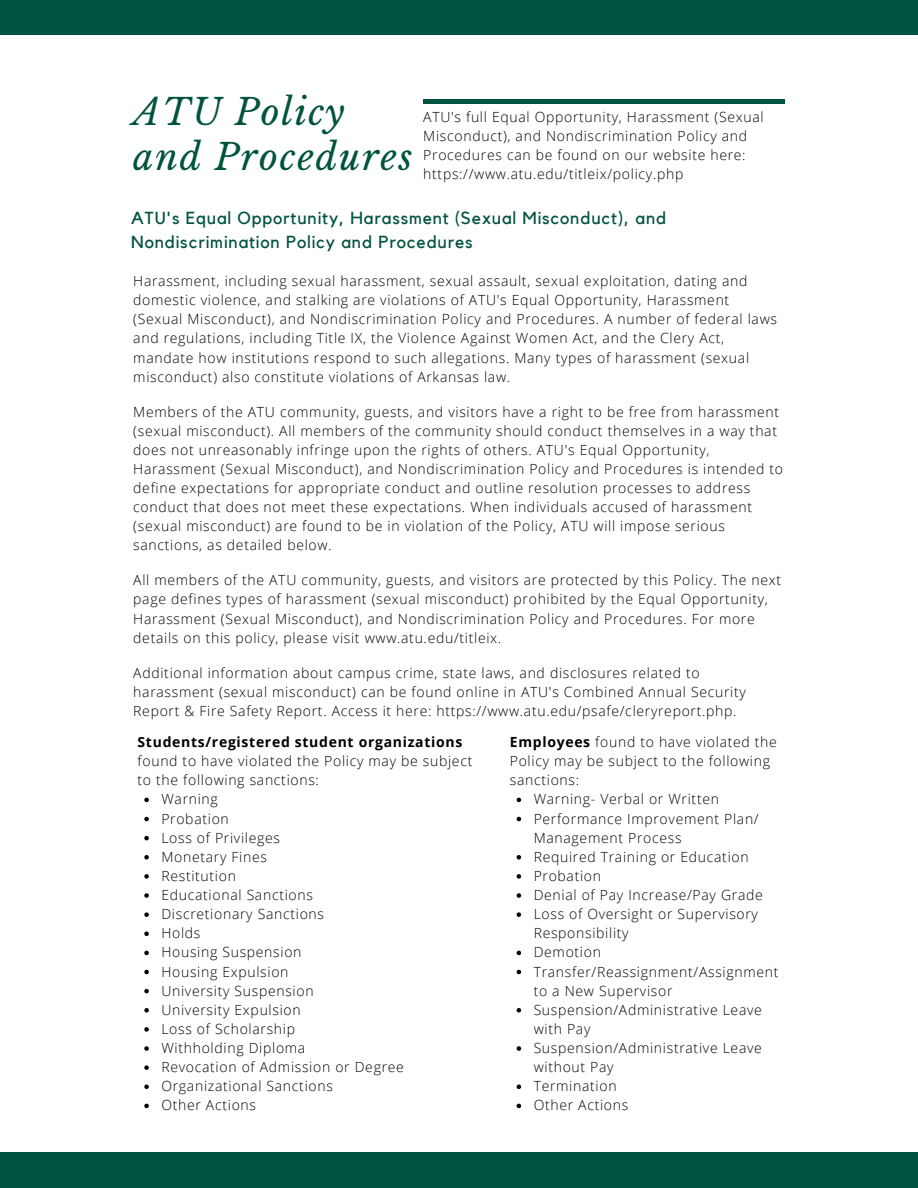
<style>
.page{position:relative;width:918px;height:1188px;background:#fff}
.page>*{position:absolute;margin:0;border:0;box-sizing:border-box;transform-origin:0 0}
.t1{font:italic 36px/44.4px "Libre Baskerville";letter-spacing:.05em;color:#00533e}
.t2{font:17.4px/24.3px "Kollektif";letter-spacing:.05em;color:#00533e}
.t3{font:300 13.95px/19.2px "Open Sans";letter-spacing:.05em;color:#000}
.s1{font-weight:700}
</style>
<div class="page">
<div style="left:0;top:0;width:918px;height:35px;background:#00533e"></div>
<div style="left:0;top:1153px;width:918px;height:35px;background:#00533e"></div>
<hr style="left:423px;top:100px;width:361px;height:3px;background:#00533e">
<svg style="left:144px;top:798px;width:5px;height:4px"></svg>
<svg style="left:144px;top:817px;width:5px;height:4px"></svg>
<svg style="left:144px;top:836px;width:5px;height:4px"></svg>
<svg style="left:144px;top:855px;width:5px;height:5px"></svg>
<svg style="left:144px;top:874px;width:5px;height:5px"></svg>
<svg style="left:144px;top:893px;width:5px;height:5px"></svg>
<svg style="left:144px;top:912px;width:5px;height:5px"></svg>
<svg style="left:144px;top:932px;width:5px;height:4px"></svg>
<svg style="left:144px;top:951px;width:5px;height:4px"></svg>
<svg style="left:144px;top:970px;width:5px;height:4px"></svg>
<svg style="left:144px;top:989px;width:5px;height:4px"></svg>
<svg style="left:144px;top:1008px;width:5px;height:5px"></svg>
<svg style="left:144px;top:1027px;width:5px;height:5px"></svg>
<svg style="left:144px;top:1046px;width:5px;height:5px"></svg>
<svg style="left:144px;top:1065px;width:5px;height:5px"></svg>
<svg style="left:144px;top:1085px;width:5px;height:4px"></svg>
<svg style="left:144px;top:1104px;width:5px;height:4px"></svg>
<svg style="left:517px;top:798px;width:4px;height:4px"></svg>
<svg style="left:517px;top:817px;width:4px;height:4px"></svg>
<svg style="left:517px;top:855px;width:4px;height:5px"></svg>
<svg style="left:517px;top:874px;width:4px;height:5px"></svg>
<svg style="left:517px;top:893px;width:4px;height:5px"></svg>
<svg style="left:517px;top:912px;width:4px;height:5px"></svg>
<svg style="left:517px;top:951px;width:4px;height:4px"></svg>
<svg style="left:517px;top:970px;width:4px;height:4px"></svg>
<svg style="left:517px;top:1008px;width:4px;height:5px"></svg>
<svg style="left:517px;top:1046px;width:4px;height:5px"></svg>
<svg style="left:517px;top:1085px;width:4px;height:4px"></svg>
<svg style="left:517px;top:1104px;width:4px;height:4px"></svg>
<p class="t1" style="left:133px;top:91px;width:281px">ATU Policy and Procedures</p>
<p class="t3" style="left:423px;top:107px;width:342px">ATU's full Equal Opportunity, Harassment (Sexual<br>Misconduct), and Nondiscrimination Policy and<br>Procedures can be found on our website here:</p>
<p class="t3" style="left:423px;top:164px;width:262px">https://www.atu.edu/titleix/policy.php</p>
<h1 class="t2" style="left:131px;top:206px;width:537px">ATU's Equal Opportunity, Harassment (Sexual Misconduct), and<br>Nondiscrimination Policy and Procedures</h1>
<p class="t3" style="left:133px;top:271px;width:645px">Harassment, including sexual harassment, sexual assault, sexual exploitation, dating and domestic violence, and stalking are violations of ATU's Equal Opportunity, Harassment (Sexual Misconduct), and Nondiscrimination Policy and Procedures. A number of federal laws and regulations, including Title IX, the Violence Against Women Act, and the Clery Act, mandate how institutions respond to such allegations. Many types of harassment (sexual misconduct) also constitute violations of Arkansas law.</p>
<p class="t3" style="left:133px;top:402px;width:651px">Members of the ATU community, guests, and visitors have a right to be free from harassment (sexual misconduct). All members of the community should conduct themselves in a way that does not unreasonably infringe upon the rights of others. ATU's Equal Opportunity, Harassment (Sexual Misconduct), and Nondiscrimination Policy and Procedures is intended to define expectations for appropriate conduct and outline resolution processes to address conduct that does not meet these expectations. When individuals accused of harassment (sexual misconduct) are found to be in violation of the Policy, ATU will impose serious sanctions, as detailed below.</p>
<p class="t3" style="left:133px;top:570px;width:649px">All members of the ATU community, guests, and visitors are protected by this Policy. The next page defines types of harassment (sexual misconduct) prohibited by the Equal Opportunity, Harassment (Sexual Misconduct), and Nondiscrimination Policy and Procedures. For more details on this policy, please visit www.atu.edu/titleix.</p>
<p class="t3" style="left:133px;top:663px;width:614px">Additional information about campus crime, state laws, and disclosures related to harassment (sexual misconduct) can be found online in ATU's Combined Annual Security<br>Report &amp; Fire Safety Report. Access it here: https://www.atu.edu/psafe/cleryreport.php.</p>
<p class="t3" style="left:138px;top:732px;width:336px"><span class="s1">Students/registered student organizations </span>found to have violated the Policy may be subject to the following sanctions:</p>
<p class="t3" style="left:161px;top:789px;width:58px">Warning</p>
<p class="t3" style="left:161px;top:809px;width:69px">Probation</p>
<p class="t3" style="left:161px;top:828px;width:120px">Loss of Privileges</p>
<p class="t3" style="left:161px;top:847px;width:107px">Monetary Fines</p>
<p class="t3" style="left:161px;top:866px;width:76px">Restitution</p>
<p class="t3" style="left:161px;top:885px;width:153px">Educational Sanctions</p>
<p class="t3" style="left:161px;top:904px;width:164px">Discretionary Sanctions</p>
<p class="t3" style="left:161px;top:923px;width:41px">Holds</p>
<p class="t3" style="left:161px;top:942px;width:142px">Housing Suspension</p>
<p class="t3" style="left:161px;top:962px;width:129px">Housing Expulsion</p>
<p class="t3" style="left:161px;top:981px;width:154px">University Suspension</p>
<p class="t3" style="left:161px;top:1000px;width:141px">University Expulsion</p>
<p class="t3" style="left:161px;top:1019px;width:135px">Loss of Scholarship</p>
<p class="t3" style="left:161px;top:1038px;width:145px">Withholding Diploma</p>
<p class="t3" style="left:161px;top:1057px;width:244px">Revocation of Admission or Degree</p>
<p class="t3" style="left:161px;top:1076px;width:173px">Organizational Sanctions</p>
<p class="t3" style="left:161px;top:1095px;width:96px">Other Actions</p>
<p class="t3" style="left:510px;top:732px;width:269px"><span class="s1">Employees</span> found to have violated the<br>Policy may be subject to the following sanctions:</p>
<p class="t3" style="left:534px;top:789px;width:187px">Warning- Verbal or Written</p>
<p class="t3" style="left:534px;top:809px;width:227px">Performance Improvement Plan/<br>Management Process</p>
<p class="t3" style="left:534px;top:847px;width:217px">Required Training or Education</p>
<p class="t3" style="left:534px;top:866px;width:69px">Probation</p>
<p class="t3" style="left:534px;top:885px;width:231px">Denial of Pay Increase/Pay Grade</p>
<p class="t3" style="left:534px;top:904px;width:226px">Loss of Oversight or Supervisory<br>Responsibility</p>
<p class="t3" style="left:534px;top:942px;width:69px">Demotion</p>
<p class="t3" style="left:534px;top:962px;width:246px">Transfer/Reassignment/Assignment to a New Supervisor</p>
<p class="t3" style="left:534px;top:1000px;width:230px">Suspension/Administrative Leave with Pay</p>
<p class="t3" style="left:534px;top:1038px;width:230px">Suspension/Administrative Leave without Pay</p>
<p class="t3" style="left:534px;top:1076px;width:84px">Termination</p>
<p class="t3" style="left:534px;top:1095px;width:96px">Other Actions</p>
</div>
